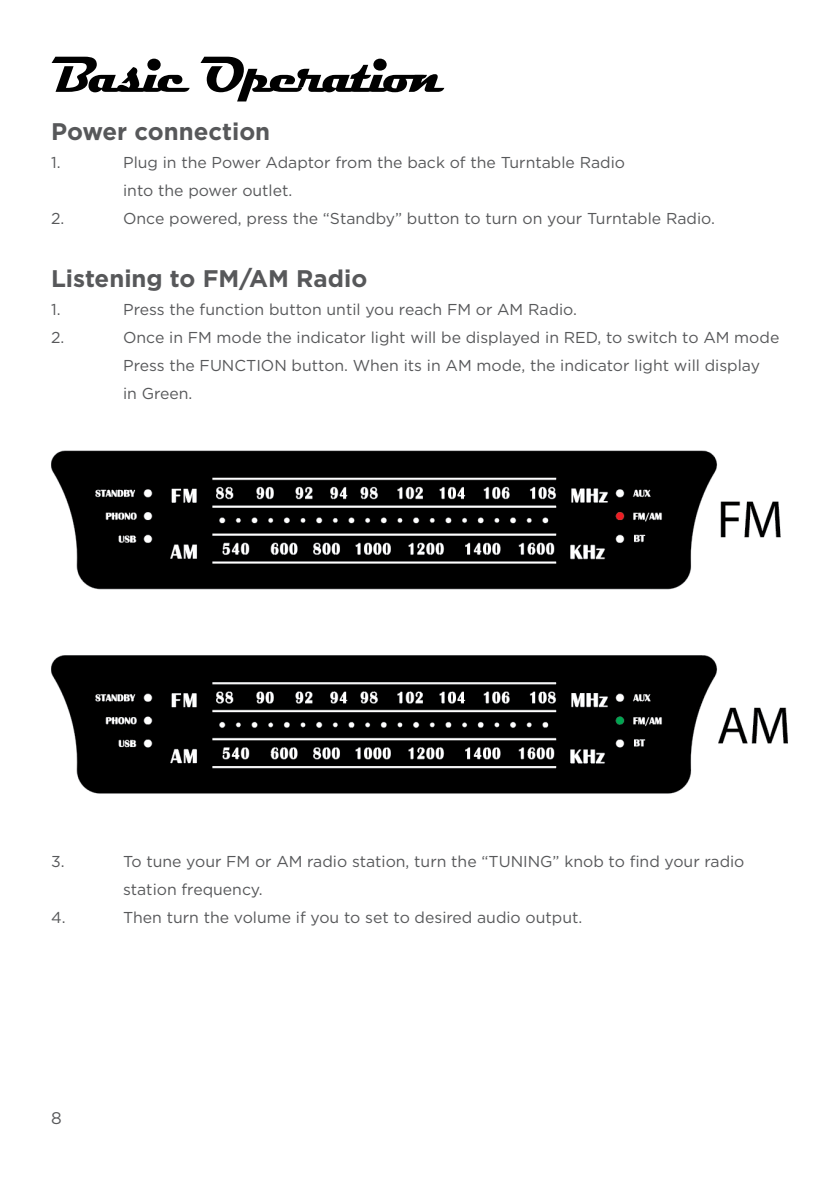
<style>
.page{position:relative;width:840px;height:1191px;background:#fff}
.page>*{position:absolute;margin:0;border:0;box-sizing:border-box;transform-origin:0 0}
.t1{font:700 51.2px "Magneto";letter-spacing:-.08em;color:#000}
.t2{font:700 24px "Gotham";color:#57585a}
.t3{font:16.8px "Gotham";color:#57585a}
.t4{font:15.8px/28px "Gotham";color:#57585a}
</style>
<div class="page">
<img style="left:51px;top:450px;width:737px;height:344px">
<p class="t1" style="left:51px;top:45px;width:394px">Basic Operation</p>
<p class="t2" style="left:51px;top:115px;width:220px">Power connection</p>
<p class="t4" style="left:51px;top:148px;width:11px">1.</p>
<p class="t4" style="left:123px;top:148px;width:503px">Plug in the Power Adaptor from the back of the Turntable Radio into the power outlet.</p>
<p class="t4" style="left:51px;top:204px;width:15px">2.</p>
<p class="t4" style="left:123px;top:204px;width:593px">Once powered, press the “Standby” button to turn on your Turntable Radio.</p>
<p class="t2" style="left:51px;top:263px;width:317px">Listening to FM/AM Radio</p>
<p class="t4" style="left:51px;top:295px;width:11px">1.</p>
<p class="t4" style="left:123px;top:295px;width:455px">Press the function button until you reach FM or AM Radio.</p>
<p class="t4" style="left:51px;top:323px;width:15px">2.</p>
<p class="t4" style="left:123px;top:323px;width:657px">Once in FM mode the indicator light will be displayed in RED, to switch to AM mode<br>Press the FUNCTION button. When its in AM mode, the indicator light will display<br>in Green.</p>
<p class="t4" style="left:51px;top:847px;width:15px">3.</p>
<p class="t4" style="left:123px;top:847px;width:622px">To tune your FM or AM radio station, turn the “TUNING” knob to find your radio station frequency.</p>
<p class="t4" style="left:51px;top:903px;width:16px">4.</p>
<p class="t4" style="left:123px;top:903px;width:460px">Then turn the volume if you to set to desired audio output.</p>
<p class="t3" style="left:51px;top:1106px;width:12px">8</p>
</div>
